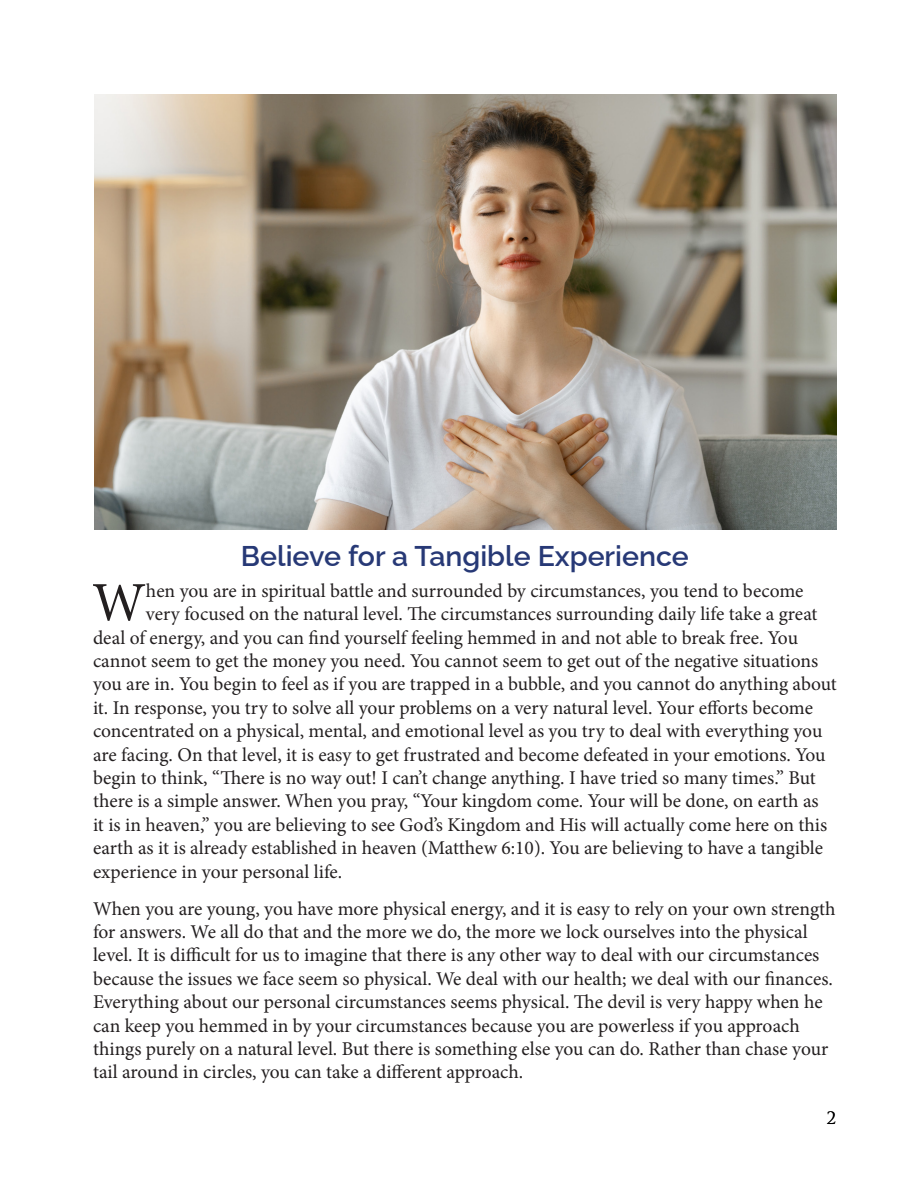
<style>
.page{position:relative;width:918px;height:1188px;background:#fff}
.page>*{position:absolute;margin:0;border:0;box-sizing:border-box;transform-origin:0 0}
.t1{font:55.5px "Minion Pro";color:#231f20}
.Title_Raleway_Left{font:100 28.5px "Raleway";color:#273976}
.t2{font:19.5px/23.4px "Minion Pro";letter-spacing:-.005em;color:#231f20}
.t3{font:16.5px "Trajan Pro 3";color:#000}
</style>
<div class="page">
<img style="left:94px;top:94px;width:743px;height:435px">
<p class="Title_Raleway_Left" style="left:241px;top:534px;width:450px">Believe for a Tangible Experience</p>
<p class="t1" style="left:92px;top:565px;width:55px">W</p>
<p class="t2" style="left:146px;top:579px;width:659px">hen you are in spiritual battle and surrounded by circumstances, you tend to become</p>
<p class="t2" style="left:146px;top:602px;width:673px">very focused on the natural level. The circumstances surrounding daily life take a great</p>
<p class="t2" style="left:93px;top:626px;width:707px">deal of energy, and you can find yourself feeling hemmed in and not able to break free. You</p>
<p class="t2" style="left:93px;top:649px;width:727px">cannot seem to get the money you need. You cannot seem to get out of the negative situations</p>
<p class="t2" style="left:93px;top:673px;width:745px">you are in. You begin to feel as if you are trapped in a bubble, and you cannot do anything about</p>
<p class="t2" style="left:93px;top:696px;width:722px">it. In response, you try to solve all your problems on a very natural level. Your efforts become</p>
<p class="t2" style="left:93px;top:719px;width:731px">concentrated on a physical, mental, and emotional level as you try to deal with everything you</p>
<p class="t2" style="left:93px;top:743px;width:734px">are facing. On that level, it is easy to get frustrated and become defeated in your emotions. You</p>
<p class="t2" style="left:93px;top:766px;width:724px">begin to think, “There is no way out! I can’t change anything. I have tried so many times.” But</p>
<p class="t2" style="left:93px;top:790px;width:727px">there is a simple answer. When you pray, “Your kingdom come. Your will be done, on earth as</p>
<p class="t2" style="left:93px;top:813px;width:736px">it is in heaven,” you are believing to see God’s Kingdom and His will actually come here on this</p>
<p class="t2" style="left:93px;top:836px;width:732px">earth as it is already established in heaven (Matthew 6:10). You are believing to have a tangible</p>
<p class="t2" style="left:93px;top:860px;width:251px">experience in your personal life.</p>
<p class="t2" style="left:93px;top:897px;width:744px">When you are young, you have more physical energy, and it is easy to rely on your own strength for answers. We all do that and the more we do, the more we lock ourselves into the physical level. It is difficult for us to imagine that there is any other way to deal with our circumstances because the issues we face seem so physical. We deal with our health; we deal with our finances.<br>Everything about our personal circumstances seems physical. The devil is very happy when he can keep you hemmed in by your circumstances because you are powerless if you approach things purely on a natural level. But there is something else you can do. Rather than chase your tail around in circles, you can take a different approach.</p>
<p class="t3" style="left:827px;top:1106px;width:11px">2</p>
</div>
